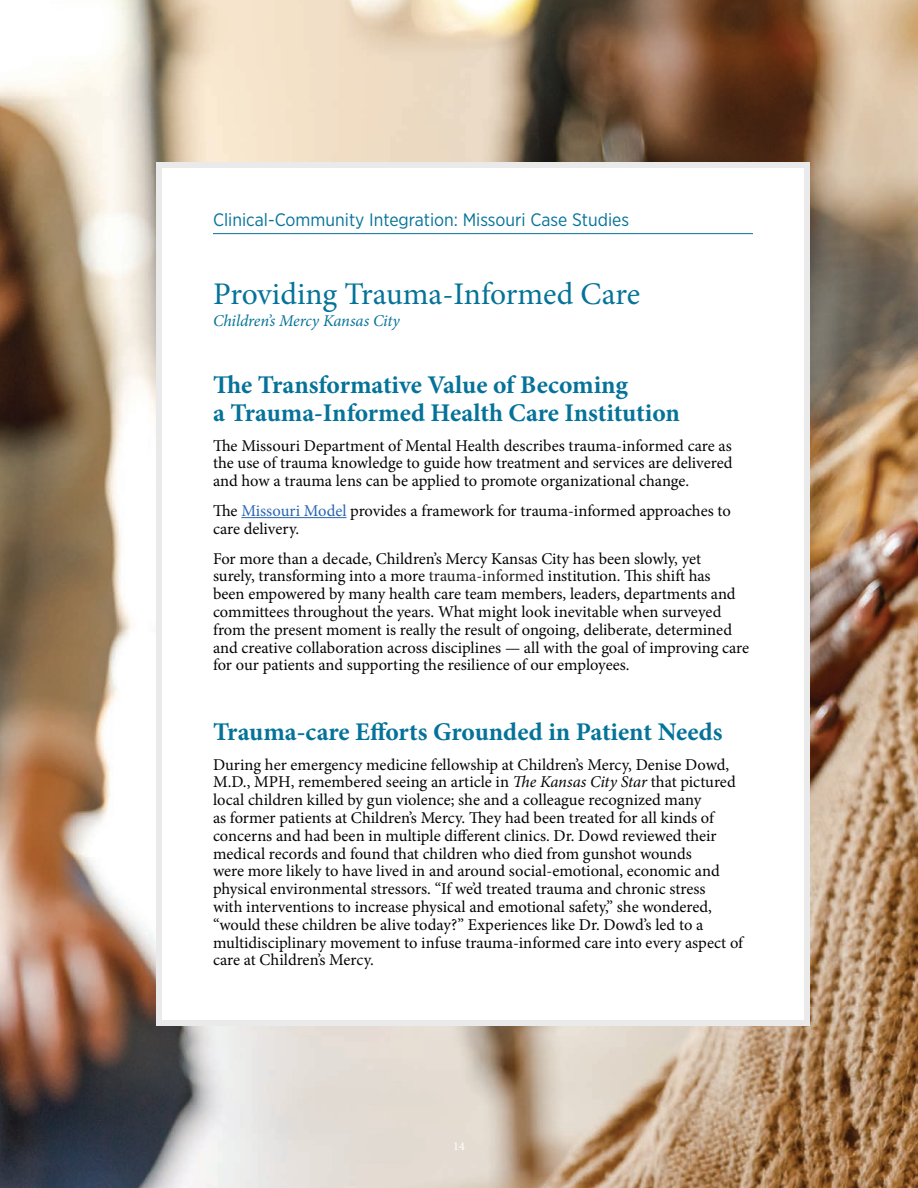
<style>
.page{position:relative;width:918px;height:1188px;background:#fff}
.page>*{position:absolute;margin:0;border:0;box-sizing:border-box;transform-origin:0 0}
.t1{font:31.5px "Minion Pro";letter-spacing:-.005em;color:#057399}
.t2{font:700 25.5px/27.5px "Minion Pro";letter-spacing:-.005em;color:#057399}
.t3{font:18px "Gotham Narrow";color:#057399}
.t4{font:16.5px/17.9px "Minion Pro";color:#040503}
.t5{font:italic 16.5px "Minion Pro";letter-spacing:-.005em;color:#057399}
.t6{font:12px "Minion Pro";color:#fff}
.s1{color:#2865b1}
.s2{color:#231f20}
.s3{font-style:italic}
</style>
<div class="page">
<img style="left:0;top:0;width:918px;height:1188px">
<div style="left:156px;top:162px;width:654px;height:864px;background:#fff;border:6px solid #eaeaea"></div>
<hr style="left:241px;top:517px;width:106px;height:1px;background:#2865b1">
<hr style="left:213px;top:233px;width:540px;height:1px;background:#057399">
<p class="t3" style="left:213px;top:209px;width:418px">Clinical-Community Integration: Missouri Case Studies</p>
<h1 class="t1" style="left:213px;top:273px;width:429px">Providing Trauma-Informed Care</h1>
<p class="t5" style="left:213px;top:310px;width:188px">Children’s Mercy Kansas City</p>
<h2 class="t2" style="left:213px;top:371px;width:468px">The Transformative Value of Becoming<br>a Trauma-Informed Health Care Institution</h2>
<p class="t4" style="left:213px;top:436px;width:521px;text-align:justify">The Missouri Department of Mental Health describes trauma-informed care as the use of trauma knowledge to guide how treatment and services are delivered and how a trauma lens can be applied to promote organizational change.</p>
<p class="t4" style="left:213px;top:502px;width:519px">The <span class="s1">Missouri Model</span> provides a framework for trauma-informed approaches to care delivery.</p>
<p class="t4" style="left:213px;top:549px;width:538px">For more than a decade, Children’s Mercy Kansas City has been slowly, yet<br>surely, transforming into a more <span class="s2">trauma-informed</span> institution. This shift has<br>been empowered by many health care team members, leaders, departments and committees throughout the years. What might look inevitable when surveyed from the present moment is really the result of ongoing, deliberate, determined and creative collaboration across disciplines — all with the goal of improving care for our patients and supporting the resilience of our employees.</p>
<h2 class="t2" style="left:213px;top:718px;width:511px">Trauma-care Efforts Grounded in Patient Needs</h2>
<p class="t4" style="left:213px;top:755px;width:532px">During her emergency medicine fellowship at Children’s Mercy, Denise Dowd, M.D., MPH, remembered seeing an article in <span class="s3">The Kansas City Star</span> that pictured local children killed by gun violence; she and a colleague recognized many<br>as former patients at Children’s Mercy. They had been treated for all kinds of concerns and had been in multiple different clinics. Dr. Dowd reviewed their medical records and found that children who died from gunshot wounds<br>were more likely to have lived in and around social-emotional, economic and physical environmental stressors. “If we’d treated trauma and chronic stress<br>with interventions to increase physical and emotional safety,” she wondered, “would these children be alive today?” Experiences like Dr. Dowd’s led to a multidisciplinary movement to infuse trauma-informed care into every aspect of care at Children’s Mercy.</p>
<p class="t6" style="left:453px;top:1138px;width:13px">14</p>
</div>
